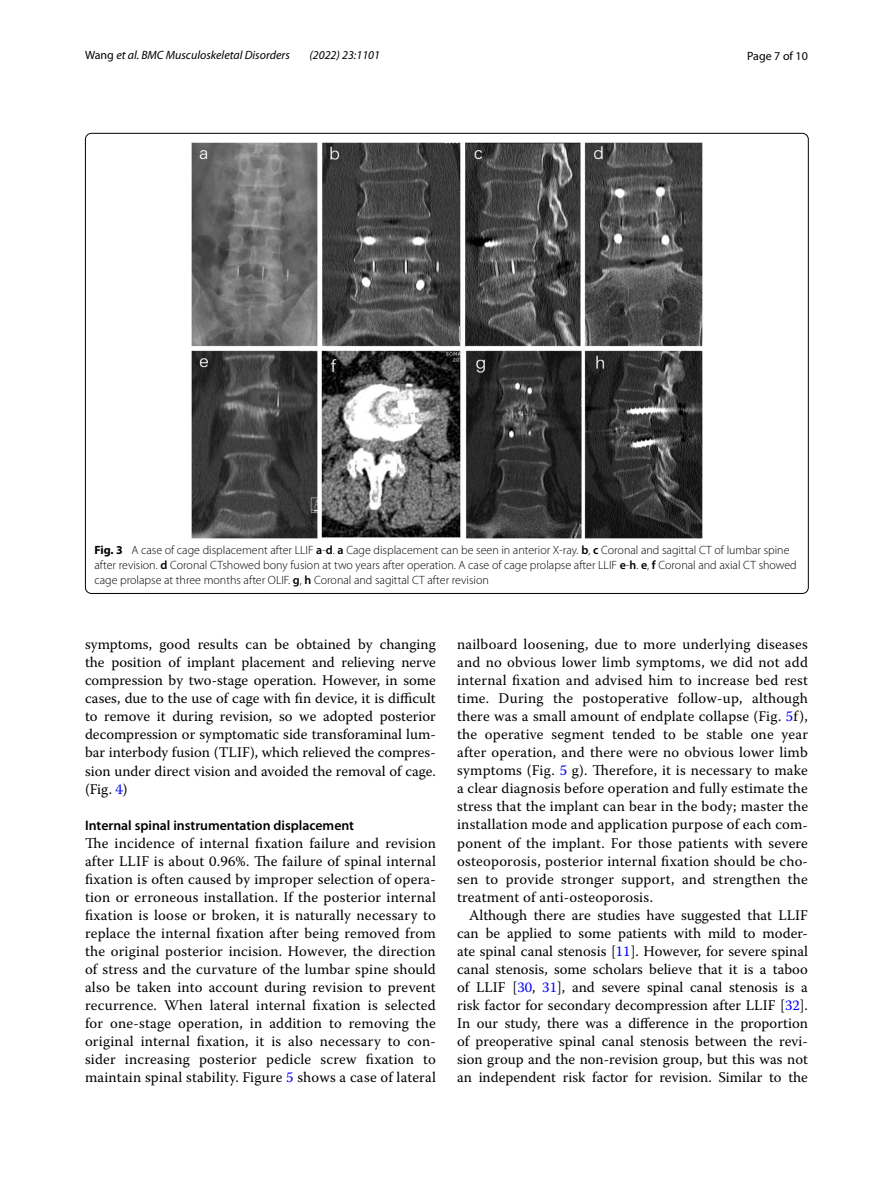
<style>
.page{position:relative;width:893px;height:1187px;background:#fff}
.page>*{position:absolute;margin:0;border:0;box-sizing:border-box;transform-origin:0 0}
.t1{font:14.7px/18px "Warnock Pro";letter-spacing:.01em;color:#000;text-align:justify}
.t2{font:600 13.8px "Myriad Pro";color:#000}
.t3{font:300 12px/15px "Myriad Pro";color:#000}
.t4{font:italic 12px "Myriad Pro";color:#000}
.t5{font:12px "Myriad Pro";color:#000}
.s1{font-style:normal}
.s2{font-weight:700}
.s3{font-weight:600}
.s4{color:#00f}
</style>
<div class="page">
<img style="left:192px;top:142px;width:510px;height:397px">
<p class="t4" style="left:85px;top:48px;width:206px"><span class="s1">Wang</span> et al. BMC Musculoskeletal Disorders</p>
<p class="t4" style="left:309px;top:48px;width:72px">(2022) 23:1101</p>
<p class="t5" style="left:747px;top:48px;width:62px">Page 7 of 10</p>
<p class="t3" style="left:94px;top:542px;width:704px"><span class="s2">Fig. 3</span> A case of cage displacement after LLIF <span class="s3">a</span>-<span class="s3">d</span>. <span class="s3">a</span> Cage displacement can be seen in anterior X-ray. <span class="s3">b</span>, <span class="s3">c</span> Coronal and sagittal CT of lumbar spine after revision. <span class="s3">d</span> Coronal CTshowed bony fusion at two years after operation. A case of cage prolapse after LLIF <span class="s3">e</span>-<span class="s3">h</span>. <span class="s3">e</span>, <span class="s3">f</span> Coronal and axial CT showed cage prolapse at three months after OLIF. <span class="s3">g</span>, <span class="s3">h</span> Coronal and sagittal CT after revision</p>
<p class="t1" style="left:85px;top:635px;width:352px">symptoms, good results can be obtained by changing the position of implant placement and relieving nerve compression by two-stage operation. However, in some cases, due to the use of cage with fin device, it is difficult to remove it during revision, so we adopted posterior decompression or symptomatic side transforaminal lum&shy;bar interbody fusion (TLIF), which relieved the compres&shy;sion under direct vision and avoided the removal of cage. (Fig. <span class="s4">4</span>)</p>
<p class="t2" style="left:85px;top:816px;width:271px">Internal spinal instrumentation displacement</p>
<p class="t1" style="left:85px;top:833px;width:352px">The incidence of internal fixation failure and revision after LLIF is about 0.96%. The failure of spinal internal fixation is often caused by improper selection of opera&shy;tion or erroneous installation. If the posterior internal fixation is loose or broken, it is naturally necessary to replace the internal fixation after being removed from the original posterior incision. However, the direction of stress and the curvature of the lumbar spine should also be taken into account during revision to prevent recurrence. When lateral internal fixation is selected for one-stage operation, in addition to removing the original internal fixation, it is also necessary to con&shy;sider increasing posterior pedicle screw fixation to maintain spinal stability. Figure <span class="s4">5</span> shows a case of lateral</p>
<p class="t1" style="left:457px;top:635px;width:352px">nailboard loosening, due to more underlying diseases and no obvious lower limb symptoms, we did not add internal fixation and advised him to increase bed rest time. During the postoperative follow-up, although there was a small amount of endplate collapse (Fig. <span class="s4">5</span>f), the operative segment tended to be stable one year after operation, and there were no obvious lower limb symptoms (Fig. <span class="s4">5</span> g). Therefore, it is necessary to make a clear diagnosis before operation and fully estimate the stress that the implant can bear in the body; master the installation mode and application purpose of each com&shy;ponent of the implant. For those patients with severe osteoporosis, posterior internal fixation should be cho&shy;sen to provide stronger support, and strengthen the treatment of anti-osteoporosis.</p>
<p class="t1" style="left:457px;top:905px;width:352px;text-indent:12px">Although there are studies have suggested that LLIF can be applied to some patients with mild to moder&shy;ate spinal canal stenosis [<span class="s4">11</span>]. However, for severe spinal canal stenosis, some scholars believe that it is a taboo of LLIF [<span class="s4">30</span>, <span class="s4">31</span>], and severe spinal canal stenosis is a risk factor for secondary decompression after LLIF [<span class="s4">32</span>].<br>In our study, there was a difference in the proportion of preoperative spinal canal stenosis between the revi&shy;sion group and the non-revision group, but this was not an independent risk factor for revision. Similar to the</p>
</div>
